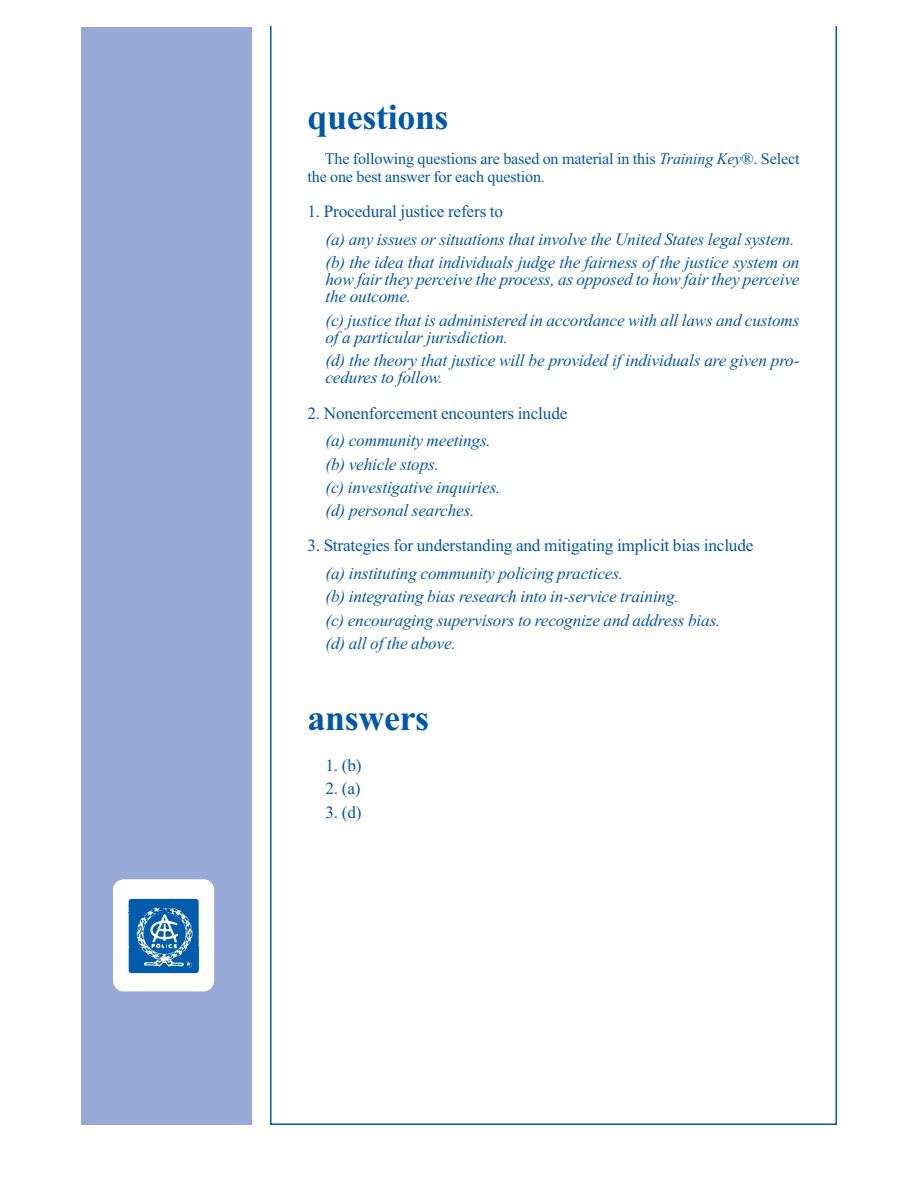
<style>
.page{position:relative;width:918px;height:1188px;background:#fff}
.page>*{position:absolute;margin:0;border:0;box-sizing:border-box;transform-origin:0 0}
.t1{font:700 36px "Times New Roman";letter-spacing:-.01em;color:#0157a8}
.t2{font:italic 17.25px/23.2px "Times New Roman";letter-spacing:-.01em;color:#0157a8}
.t3{font:17.25px "Times New Roman";letter-spacing:-.01em;color:#0157a8}
.t4{font:16.2px/17.2px "Times New Roman";letter-spacing:-.01em;color:#0157a8}
.s1{font-style:italic}
</style>
<div class="page">
<div style="left:81px;top:27px;width:170px;height:1098px;background:#97aad5"></div>
<div style="left:113px;top:879px;width:101px;height:112px;background:#fff;border-radius:11px"></div>
<img style="left:128px;top:898px;width:72px;height:76px">
<h1 class="t1" style="left:308px;top:96px;width:143px">questions</h1>
<p class="t4" style="left:307px;top:150px;width:494px;text-indent:17px">The following questions are based on material in this <span class="s1">Training Key</span>®. Select the one best answer for each question.</p>
<p class="t3" style="left:308px;top:201px;width:197px">1. Procedural justice refers to</p>
<p class="t2" style="left:326px;top:227px;width:476px">(a) any issues or situations that involve the United States legal system. (b) the idea that individuals judge the fairness of the justice system on</p>
<p class="t2" style="left:326px;top:271px;width:476px;line-height:17.2px">how fair they perceive the process, as opposed to how fair they perceive the outcome.</p>
<p class="t2" style="left:326px;top:311px;width:475px;line-height:17.2px">(c) justice that is administered in accordance with all laws and customs of a particular jurisdiction.</p>
<p class="t2" style="left:326px;top:352px;width:476px;line-height:17.2px">(d) the theory that justice will be provided if individuals are given pro&shy;cedures to follow.</p>
<p class="t3" style="left:308px;top:403px;width:261px">2. Nonenforcement encounters include</p>
<p class="t2" style="left:326px;top:429px;width:177px">(a) community meetings. (b) vehicle stops.<br>(c) investigative inquiries. (d) personal searches.</p>
<p class="t3" style="left:308px;top:535px;width:448px">3. Strategies for understanding and mitigating implicit bias include</p>
<p class="t2" style="left:326px;top:562px;width:397px">(a) instituting community policing practices.<br>(b) integrating bias research into in-service training.<br>(c) encouraging supervisors to recognize and address bias. (d) all of the above.</p>
<h1 class="t1" style="left:308px;top:697px;width:123px">answers</h1>
<p class="t3" style="left:326px;top:755px;width:38px">1. (b)</p>
<p class="t3" style="left:326px;top:778px;width:37px">2. (a)</p>
<p class="t3" style="left:325px;top:802px;width:38px">3. (d)</p>
</div>
